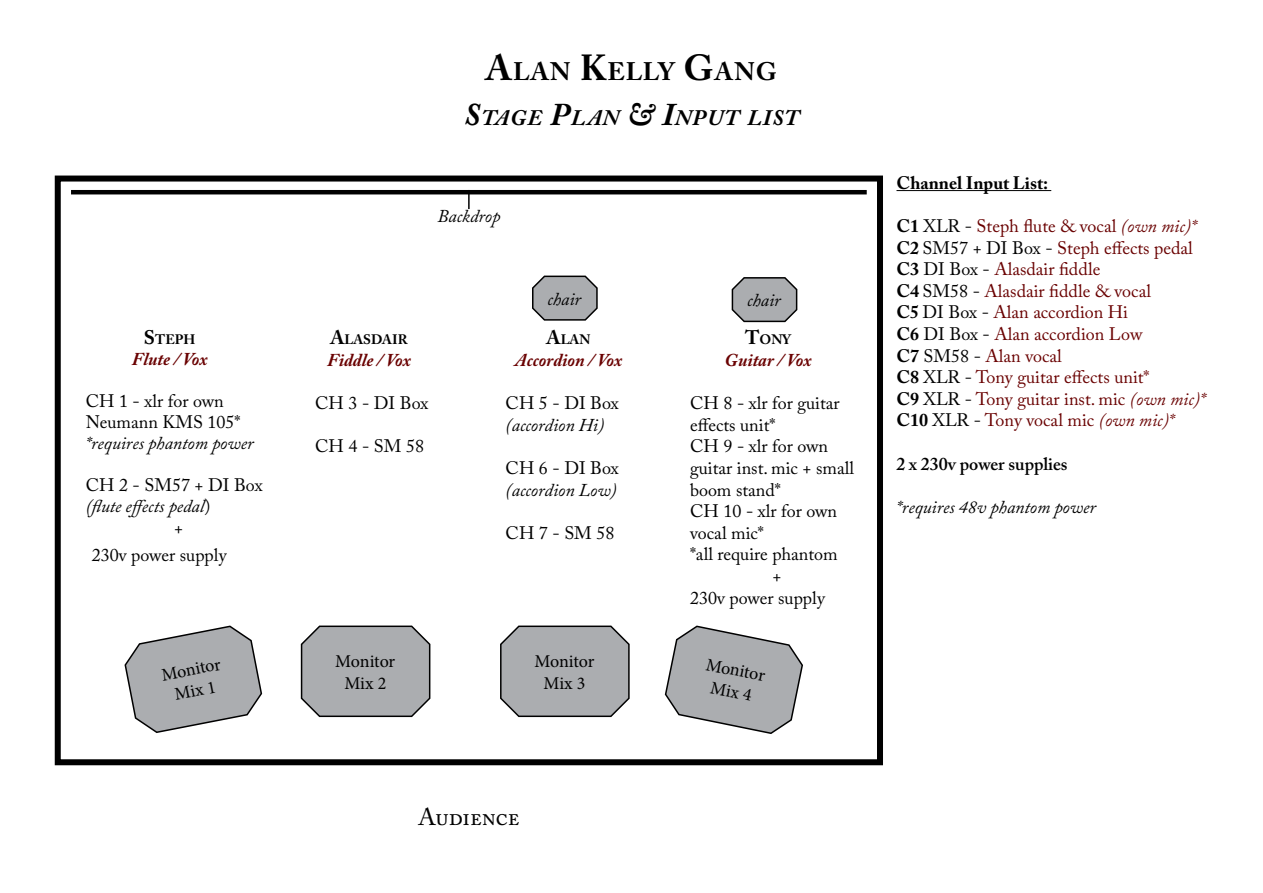
<style>
.page{position:relative;width:1263px;height:893px;background:#fff}
.page>*{position:absolute;margin:0;border:0;box-sizing:border-box;transform-origin:0 0}
.t1{font:700 25.2px "Adobe Caslon Pro";letter-spacing:.03em;color:#000}
.t2{font:24px "Adobe Caslon Pro";letter-spacing:-.01em;color:#000}
.t3{font:italic 700 22.05px "Adobe Caslon Pro";letter-spacing:.045em;color:#000}
.t4{font:18px/21.6px "Adobe Caslon Pro";color:#6a0202}
.t5{font:18px/21px "Adobe Caslon Pro";color:#000}
.t6{font:italic 18px "Adobe Caslon Pro";color:#000}
.t7{font:18px/21.6px "Minion Pro";letter-spacing:-.01em;color:#000;text-align:center}
.t8{font:italic 700 18px "Adobe Caslon Pro";color:#6a0202}
.t9{font:600 18px "Adobe Caslon Pro";color:#000}
.t10{font:700 18px "Adobe Caslon Pro";color:#000}
.t11{font:700 13.65px "Adobe Caslon Pro";color:#000}
.s1{font-size:36px}
.s2{font-size:31.5px}
.s3{font-size:19.5px}
.s4{font-style:normal}
.s5{font-weight:700;color:#000}
.s6{color:#000}
.s7{font-style:italic}
</style>
<div class="page">
<div style="left:55px;top:176px;width:828px;height:589px;border:6px solid #000"></div>
<hr style="left:71px;top:190px;width:796px;height:4px;background:#000">
<svg style="left:468px;top:194px;width:2px;height:15px"></svg>
<svg style="left:124px;top:625px;width:139px;height:108px"></svg>
<svg style="left:300px;top:625px;width:131px;height:93px;background:#a9aaad"></svg>
<svg style="left:500px;top:625px;width:130px;height:93px;background:#a8aaad"></svg>
<svg style="left:664px;top:625px;width:139px;height:109px"></svg>
<svg style="left:731px;top:277px;width:67px;height:46px;background:#a6a8aa"></svg>
<svg style="left:532px;top:275px;width:66px;height:46px;background:#a5a6a9"></svg>
<hr style="left:896px;top:190px;width:155px;height:1px;background:#000">
<h1 class="t1" style="left:486px;top:57px;width:290px"><span class="s1">A</span>LAN <span class="s1">K</span>ELLY <span class="s1">G</span>ANG</h1>
<p class="t3" style="left:464px;top:105px;width:337px"><span class="s2">S</span>TAGE <span class="s2">P</span>LAN <span class="s2">&amp; I</span>NPUT LIS T</p>
<p class="t11" style="left:144px;top:332px;width:53px"><span class="s3">S</span>TEPH</p>
<p class="t8" style="left:132px;top:349px;width:78px">Flute / Vox</p>
<p class="t5" style="left:86px;top:391px;width:156px">CH 1 - xlr for own<br>Neumann KMS 105*</p>
<p class="t6" style="left:86px;top:433px;width:169px">*requires phantom power</p>
<p class="t5" style="left:86px;top:475px;width:178px">CH 2 - SM57 + DI Box</p>
<p class="t6" style="left:86px;top:496px;width:126px">(flute effects pedal<span class="s4">)</span></p>
<p class="t5" style="left:174px;top:517px;width:10px">+</p>
<p class="t5" style="left:92px;top:544px;width:136px">230v power supply</p>
<p class="t6" style="left:437px;top:205px;width:65px">Backdrop</p>
<p class="t11" style="left:330px;top:332px;width:79px"><span class="s3">A</span>LAS DAIR</p>
<p class="t8" style="left:327px;top:349px;width:85px">Fiddle / Vox</p>
<p class="t5" style="left:315px;top:392px;width:115px">CH 3 - DI Box</p>
<p class="t5" style="left:315px;top:436px;width:110px">CH 4 - SM 58</p>
<p class="t6" style="left:547px;top:288px;width:35px">chair</p>
<p class="t6" style="left:747px;top:289px;width:35px">chair</p>
<p class="t11" style="left:547px;top:332px;width:46px"><span class="s3">A</span>LAN</p>
<p class="t8" style="left:515px;top:349px;width:109px">Accordion / Vox</p>
<p class="t5" style="left:506px;top:392px;width:115px">CH 5 - DI Box</p>
<p class="t6" style="left:506px;top:414px;width:100px">(accordion Hi)</p>
<p class="t5" style="left:506px;top:457px;width:115px">CH 6 - DI Box</p>
<p class="t6" style="left:506px;top:479px;width:113px">(accordion Low)</p>
<p class="t5" style="left:506px;top:522px;width:110px">CH 7 - SM 58</p>
<p class="t11" style="left:745px;top:332px;width:47px"><span class="s3">T</span>ONY</p>
<p class="t8" style="left:724px;top:349px;width:88px">Guitar / Vox</p>
<p class="t5" style="left:690px;top:392px;width:151px">CH 8 - xlr for guitar</p>
<p class="t5" style="left:690px;top:414px;width:87px">effects unit*</p>
<p class="t5" style="left:690px;top:436px;width:140px">CH 9 - xlr for own</p>
<p class="t5" style="left:690px;top:457px;width:165px">guitar inst. mic + small</p>
<p class="t5" style="left:690px;top:479px;width:92px">boom stand*</p>
<p class="t5" style="left:690px;top:500px;width:149px">CH 10 - xlr for own</p>
<p class="t5" style="left:690px;top:522px;width:75px">vocal mic*</p>
<p class="t5" style="left:690px;top:544px;width:149px">*all require phantom</p>
<p class="t5" style="left:772px;top:565px;width:10px">+</p>
<p class="t5" style="left:690px;top:587px;width:136px">230v power supply</p>
<p class="t7" style="left:160px;top:665px;width:62px;rotate:-11deg">Monitor<br>Mix 1</p>
<p class="t7" style="left:335px;top:651px;width:62px">Monitor<br>Mix 2</p>
<p class="t7" style="left:534px;top:651px;width:62px">Monitor<br>Mix 3</p>
<p class="t7" style="left:708px;top:654px;width:62px;rotate:11deg">Monitor<br>Mix 4</p>
<p class="t10" style="left:896px;top:172px;width:153px">Channel Input List:</p>
<p class="t4" style="left:896px;top:215px;width:310px"><span class="s5">C1</span> <span class="s6">XLR -</span> Steph flute &amp; vocal <span class="s7">(own mic)*<br></span><span class="s5">C2</span> <span class="s6">SM57 + DI Box -</span> Steph effects pedal<br><span class="s5">C3</span> <span class="s6">DI Box -</span> Alasdair fiddle<br><span class="s5">C4</span> <span class="s6">SM58 -</span> Alasdair fiddle &amp; vocal<br><span class="s5">C5</span> <span class="s6">DI Box -</span> Alan accordion Hi<br><span class="s5">C6</span> <span class="s6">DI Box -</span> Alan accordion Low<br><span class="s5">C7</span> <span class="s6">SM58 -</span> Alan vocal<br><span class="s5">C8</span> <span class="s6">XLR -</span> Tony guitar effects unit*<br><span class="s5">C9</span> <span class="s6">XLR -</span> Tony guitar inst. mic <span class="s7">(own mic)*<br></span><span class="s5">C10</span> <span class="s6">XLR -</span> Tony vocal mic <span class="s7">(own mic)*</span></p>
<p class="t9" style="left:896px;top:453px;width:172px">2 x 230v power supplies</p>
<p class="t6" style="left:896px;top:496px;width:201px">*requires 48v phantom power</p>
<h2 class="t2" style="left:418px;top:803px;width:103px">Audience</h2>
</div>
